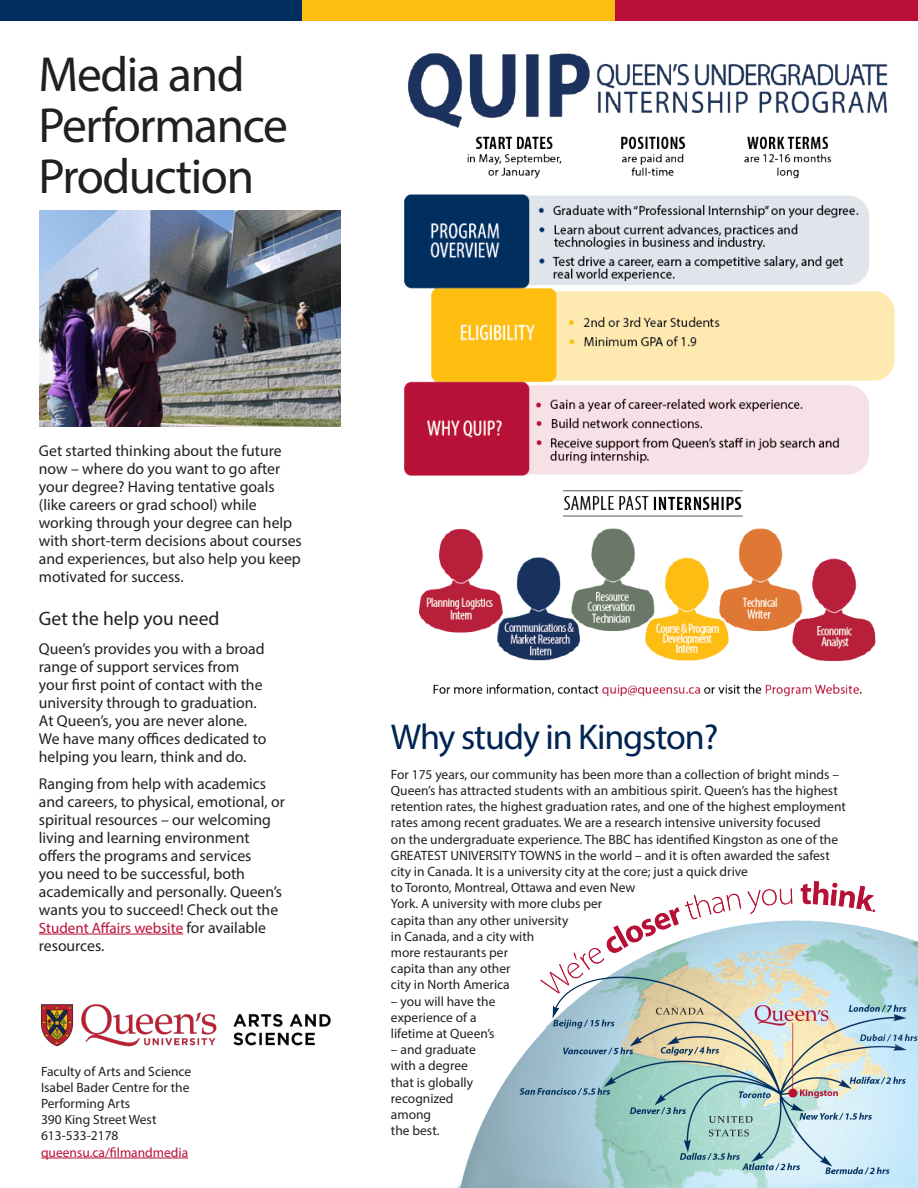
<style>
.page{position:relative;width:918px;height:1188px;background:#fff}
.page>*{position:absolute;margin:0;border:0;box-sizing:border-box;transform-origin:0 0}
.t1{font:49.5px "Myriad Pro";letter-spacing:-.03em;color:#231f20}
.t2{font:36px "Myriad Pro";letter-spacing:-.03em;color:#002452}
.t3{font:19.5px "Myriad Pro";color:#231f20}
.t4{font:15.75px/18px "Myriad Pro";color:#231f20}
.t5{font:15px "Myriad Pro";color:#b90f36}
.t6{font:13.5px/16.2px "Myriad Pro";color:#231f20}
.t7{font:13.5px "Myriad Pro";color:#b90f36}
.s1{font-size:15.75px;color:#231f20}
</style>
<div class="page">
<img style="left:404px;top:20px;width:491px;height:677px">
<img style="left:39px;top:211px;width:302px;height:216px">
<img style="left:41px;top:1004px;width:290px;height:43px">
<hr style="left:41px;top:1158px;width:147px;height:1px;background:#b90f36">
<hr style="left:39px;top:934px;width:144px;height:1px;background:#b90f36">
<img style="left:459px;top:882px;width:459px;height:306px">
<div style="left:0;top:0;width:302px;height:20px;background:#002e5e"></div>
<div style="left:302px;top:0;width:314px;height:20px;background:#fdbe12"></div>
<div style="left:616px;top:0;width:302px;height:20px;background:#b90f36"></div>
<p class="t1" style="left:38px;top:44px;width:208px">Media and</p>
<p class="t1" style="left:38px;top:95px;width:251px">Performance</p>
<p class="t1" style="left:38px;top:146px;width:217px">Production</p>
<p class="t4" style="left:39px;top:441px;width:265px">Get started thinking about the future now – where do you want to go after your degree? Having tentative goals (like careers or grad school) while working through your degree can help with short-term decisions about courses and experiences, but also help you keep motivated for success.</p>
<p class="t3" style="left:39px;top:606px;width:182px">Get the help you need</p>
<p class="t4" style="left:39px;top:639px;width:229px">Queen’s provides you with a broad range of support services from your first point of contact with the university through to graduation.<br>At Queen’s, you are never alone.<br>We have many offices dedicated to helping you learn, think and do.</p>
<p class="t4" style="left:39px;top:774px;width:247px">Ranging from help with academics and careers, to physical, emotional, or spiritual resources – our welcoming living and learning environment offers the programs and services<br>you need to be successful, both academically and personally. Queen’s wants you to succeed! Check out the</p>
<p class="t5" style="left:39px;top:918px;width:229px">Student Affairs website <span class="s1">for available</span></p>
<p class="t4" style="left:39px;top:936px;width:67px">resources.</p>
<p class="t6" style="left:41px;top:1063px;width:152px">Faculty of Arts and Science</p>
<p class="t6" style="left:41px;top:1079px;width:150px">Isabel Bader Centre for the<br>Performing Arts</p>
<p class="t6" style="left:41px;top:1111px;width:117px">390 King Street West</p>
<p class="t6" style="left:41px;top:1128px;width:79px">613-533-2178</p>
<p class="t7" style="left:41px;top:1144px;width:149px">queensu.ca/filmandmedia</p>
<p class="t2" style="left:391px;top:715px;width:329px">Why study in Kingston?</p>
<p class="t6" style="left:391px;top:766px;width:457px">For 175 years, our community has been more than a collection of bright minds – Queen’s has attracted students with an ambitious spirit. Queen’s has the highest retention rates, the highest graduation rates, and one of the highest employment rates among recent graduates. We are a research intensive university focused<br>on the undergraduate experience. The BBC has identified Kingston as one of the GREATEST UNIVERSITY TOWNS in the world – and it is often awarded the safest city in Canada. It is a university city at the core; just a quick drive<br>to Toronto, Montreal, Ottawa and even New<br>York. A university with more clubs per<br>capita than any other university<br>in Canada, and a city with<br>more restaurants per<br>capita than any other<br>city in North America</p>
<p class="t6" style="left:391px;top:993px;width:106px">– you will have the experience of a lifetime at Queen’s</p>
<p class="t6" style="left:391px;top:1041px;width:87px">– and graduate with a degree that is globally recognized among</p>
<p class="t6" style="left:391px;top:1122px;width:50px">the best.</p>
</div>
